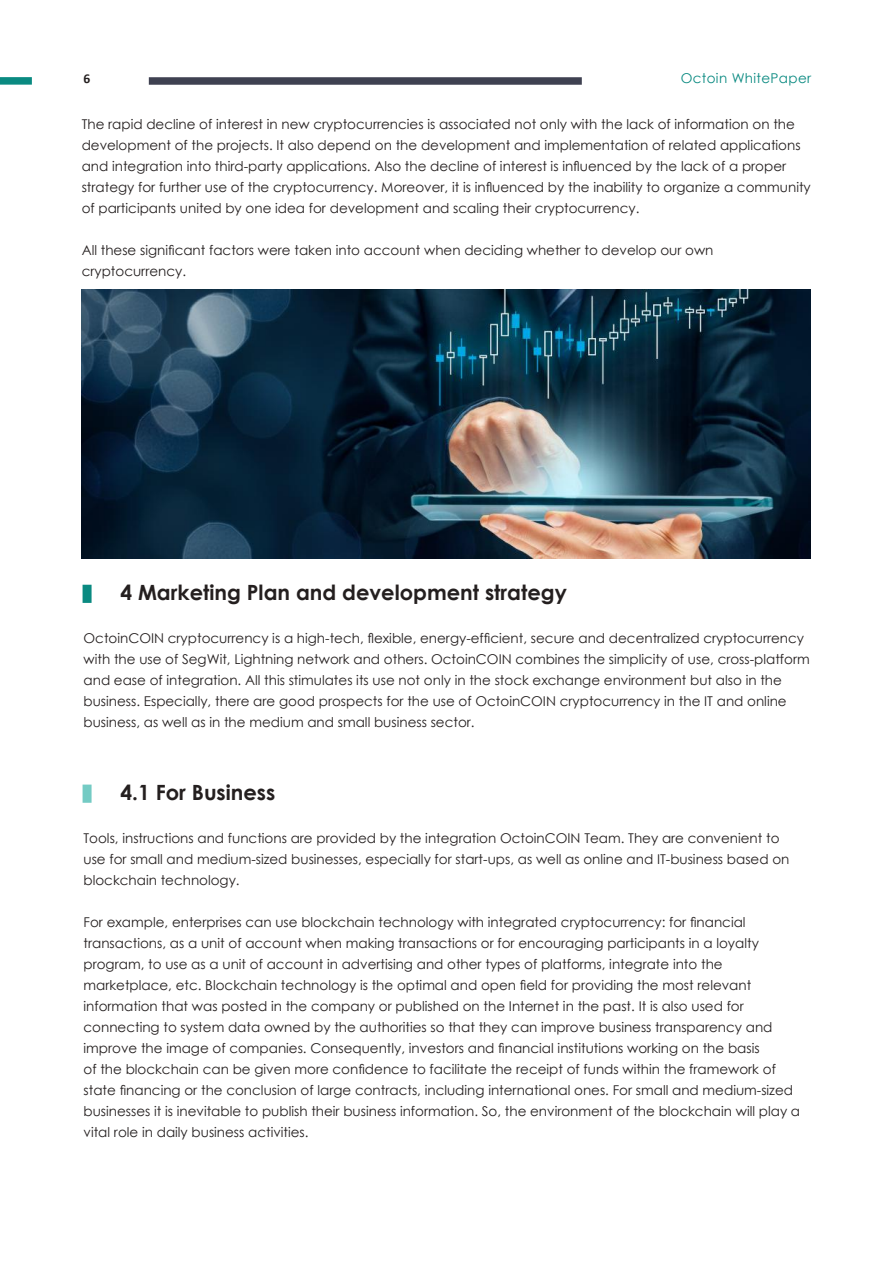
<style>
.page{position:relative;width:893px;height:1263px;background:#fff}
.page>*{position:absolute;margin:0;border:0;box-sizing:border-box;transform-origin:0 0}
.t1{font:700 21px "Century Gothic";color:#241f1f}
.t2{font:13.5px/21px "Century Gothic";color:#241f1f}
.t3{font:13.5px "Century Gothic";letter-spacing:.025em;color:#0a8a81}
.t4{font:700 13.5px "Calibri";color:#241f1f}
</style>
<div class="page">
<div style="left:83px;top:585px;width:9px;height:18px;background:#0a8a81"></div>
<div style="left:83px;top:784px;width:9px;height:19px;background:#74cbc4"></div>
<img style="left:82px;top:289px;width:728px;height:269px">
<div style="left:149px;top:77px;width:433px;height:8px;background:#3f4151"></div>
<div style="left:0;top:77px;width:32px;height:8px;background:#0a8a81"></div>
<p class="t4" style="left:84px;top:69px;width:8px">6</p>
<p class="t3" style="left:681px;top:69px;width:132px">Octoin WhitePaper</p>
<p class="t2" style="left:82px;top:114px;width:731px">The rapid decline of interest in new cryptocurrencies is associated not only with the lack of information on the development of the projects. It also depend on the development and implementation of related applications and integration into third-party applications. Also the decline of interest is influenced by the lack of a proper strategy for further use of the cryptocurrency. Moreover, it is influenced by the inability to organize a community of participants united by one idea for development and scaling their cryptocurrency.</p>
<p class="t2" style="left:82px;top:240px;width:633px">All these significant factors were taken into account when deciding whether to develop our own cryptocurrency.</p>
<h1 class="t1" style="left:120px;top:577px;width:448px">4 Marketing Plan and development strategy</h1>
<p class="t2" style="left:84px;top:627px;width:728px">OctoinCOIN cryptocurrency is a high-tech, flexible, energy-efficient, secure and decentralized cryptocurrency with the use of SegWit, Lightning network and others. OctoinCOIN combines the simplicity of use, cross-platform and ease of integration. All this stimulates its use not only in the stock exchange environment but also in the business. Especially, there are good prospects for the use of OctoinCOIN cryptocurrency in the IT and online business, as well as in the medium and small business sector.</p>
<h1 class="t1" style="left:120px;top:777px;width:156px">4.1 For Business</h1>
<p class="t2" style="left:84px;top:827px;width:707px">Tools, instructions and functions are provided by the integration OctoinCOIN Team. They are convenient to use for small and medium-sized businesses, especially for start-ups, as well as online and IT-business based on blockchain technology.</p>
<p class="t2" style="left:84px;top:911px;width:718px">For example, enterprises can use blockchain technology with integrated cryptocurrency: for financial transactions, as a unit of account when making transactions or for encouraging participants in a loyalty program, to use as a unit of account in advertising and other types of platforms, integrate into the marketplace, etc. Blockchain technology is the optimal and open field for providing the most relevant information that was posted in the company or published on the Internet in the past. It is also used for connecting to system data owned by the authorities so that they can improve business transparency and improve the image of companies. Consequently, investors and financial institutions working on the basis<br>of the blockchain can be given more confidence to facilitate the receipt of funds within the framework of state financing or the conclusion of large contracts, including international ones. For small and medium-sized businesses it is inevitable to publish their business information. So, the environment of the blockchain will play a vital role in daily business activities.</p>
</div>
